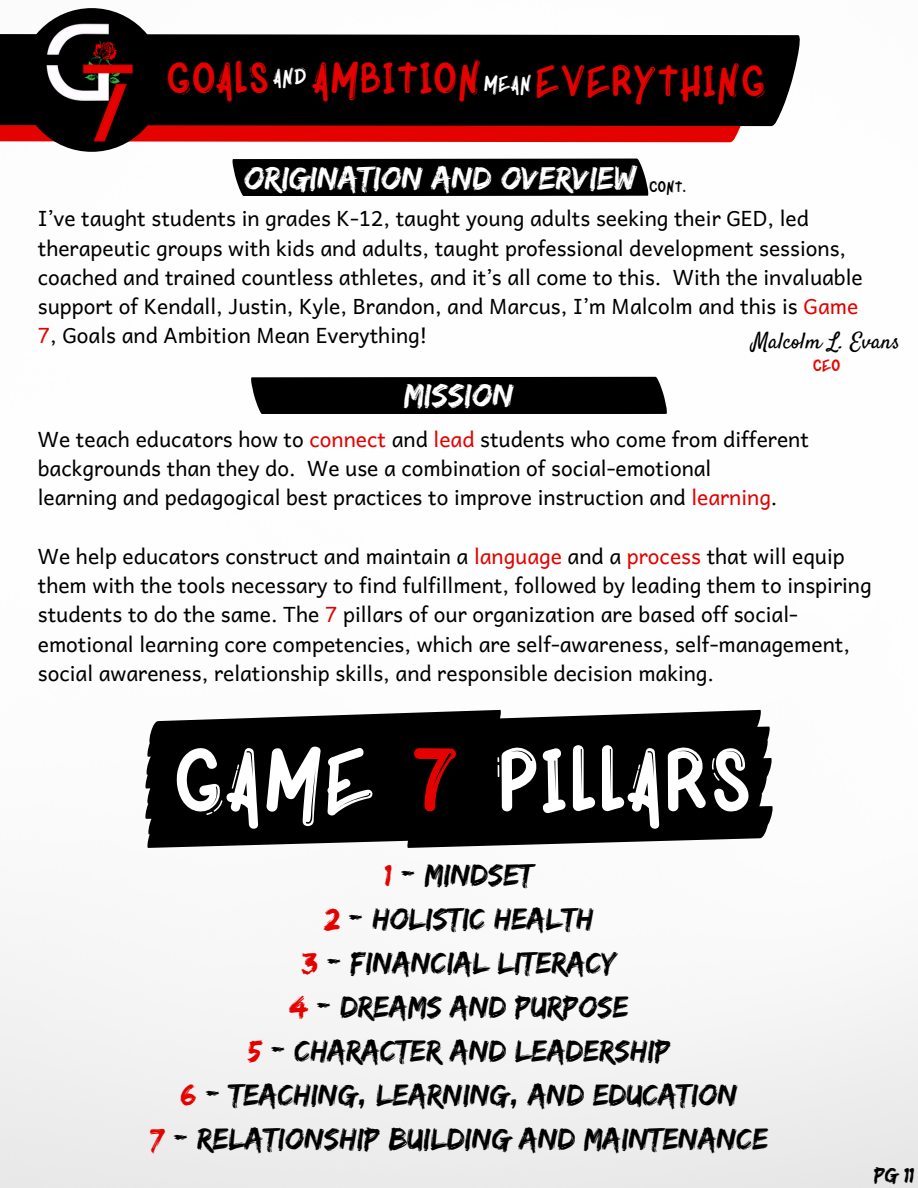
<style>
.page{position:relative;width:918px;height:1188px;background:#fff}
.page>*{position:absolute;margin:0;border:0;box-sizing:border-box;transform-origin:0 0}
.t1{font:86.55px "XPLOR Bold";color:#fff}
.t2{font:42px "XPLOR Bold";color:#e30200}
.t3{font:33.75px "Edo";color:#fff}
.t4{font:31.5px/44px "Edo";color:#000;text-align:center}
.t5{font:22.65px "Satisfy";color:#000}
.t6{font:22.05px "Edo";color:#000}
.t7{font:21px/29.2px "Andika";color:#000}
.t8{font:15.9px "XPLOR Bold";color:#e30200}
.t9{font:15px "XPLOR Bold";color:#000}
.s1{font-size:21px;color:#fff}
.s2{color:#e30200}
</style>
<div class="page">
<img style="left:0;top:8px;width:918px;height:1180px">
<svg style="left:0;top:126px;width:758px;height:16px;background:#e40d0b"></svg>
<div style="left:0;top:34px;width:799px;height:92px;background:#000"></div>
<img style="left:16px;top:8px;width:149px;height:149px;border-radius:50%">
<div style="left:232px;top:159px;width:416px;height:37px;background:#000"></div>
<svg style="left:145px;top:710px;width:260px;height:138px;background:#181818"></svg>
<svg style="left:405px;top:710px;width:367px;height:138px;background:#131313"></svg>
<div style="left:251px;top:377px;width:416px;height:37px;background:#000"></div>
<h2 class="t2" style="left:164px;top:51px;width:603px">GOALS <sup>AND</sup> AMBITION<span class="s1">MEAN</span>EVERYTHING</h2>
<h3 class="t3" style="left:244px;top:158px;width:394px">ORIGINATION AND OVERVIEW</h3>
<p class="t7" style="left:38px;top:203px;width:826px">I’ve taught students in grades K-12, taught young adults seeking their GED, led therapeutic groups with kids and adults, taught professional development sessions, coached and trained countless athletes, and it’s all come to this. With the invaluable support of Kendall, Justin, Kyle, Brandon, and Marcus, I’m Malcolm and this is <span class="s2">Game 7</span>, Goals and Ambition Mean Everything!</p>
<p class="t9" style="left:648px;top:177px;width:39px">CONT.</p>
<p class="t5" style="left:752px;top:327px;width:149px">Malcolm L. Evans</p>
<p class="t8" style="left:812px;top:355px;width:29px">CEO</p>
<h3 class="t3" style="left:404px;top:375px;width:111px">MISSION</h3>
<p class="t7" style="left:38px;top:424px;width:773px">We teach educators how to <span class="s2">connect</span> and <span class="s2">lead</span> students who come from different backgrounds than they do. We use a combination of social-emotional<br>learning and pedagogical best practices to improve instruction and <span class="s2">learning</span>.</p>
<p class="t7" style="left:38px;top:541px;width:835px">We help educators construct and maintain a <span class="s2">language</span> and a <span class="s2">process</span> that will equip them with the tools necessary to find fulfillment, followed by leading them to inspiring students to do the same. The <span class="s2">7</span> pillars of our organization are based off social&shy;emotional learning core competencies, which are self-awareness, self-management, social awareness, relationship skills, and responsible decision making.</p>
<h1 class="t1" style="left:169px;top:725px;width:582px">GAME <span class="s2">7</span> PILLARS</h1>
<h3 class="t4" style="left:150px;top:853px;width:620px"><span class="s2">1</span> - MINDSET<br><span class="s2">2</span> - HOLISTIC HEALTH<br><span class="s2">3</span> - FINANCIAL LITERACY<br><span class="s2">4</span> - DREAMS AND PURPOSE<br><span class="s2">5</span> - CHARACTER AND LEADERSHIP<br><span class="s2">6</span> - TEACHING, LEARNING, AND EDUCATION<br><span class="s2">7</span> - RELATIONSHIP BUILDING AND MAINTENANCE</h3>
<p class="t6" style="left:874px;top:1162px;width:42px">PG 11</p>
</div>
